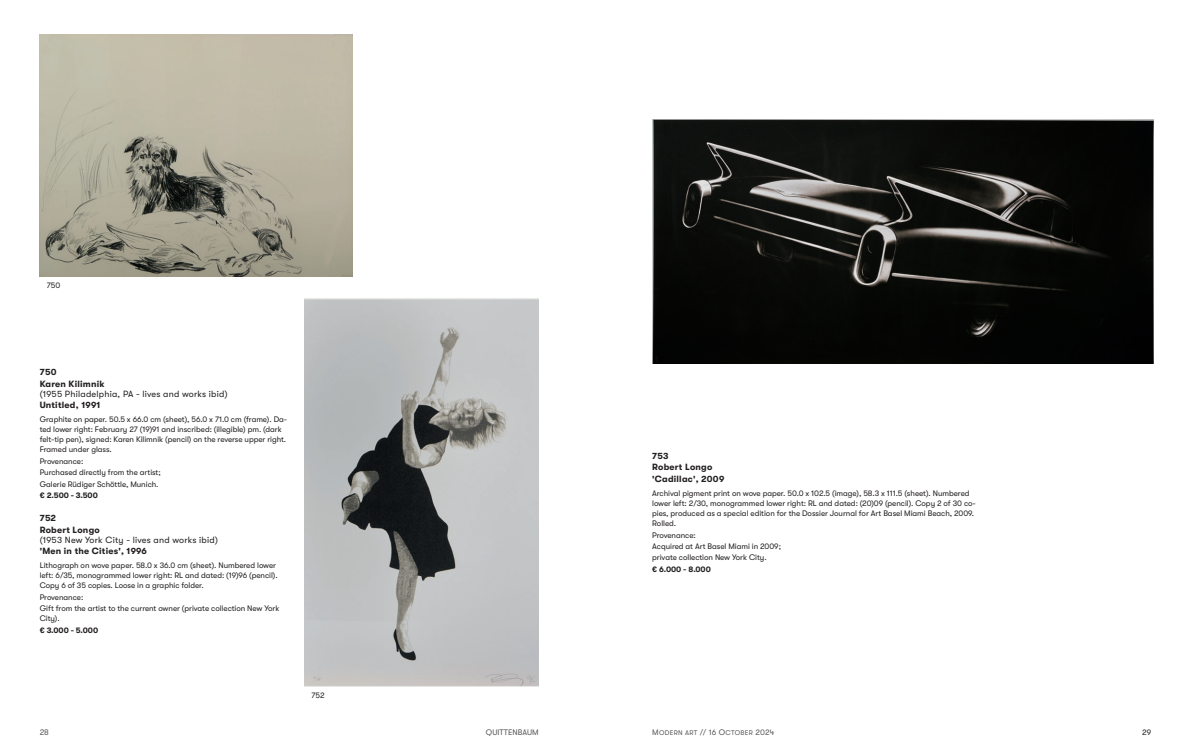
<style>
.page{position:relative;width:1191px;height:755px;background:#fff}
.page>*{position:absolute;margin:0;border:0;box-sizing:border-box;transform-origin:0 0}
.t1{font:700 9px/11.4px "GT Walsheim";letter-spacing:.025em;color:#231f20}
.t2{font:9px "GT Walsheim";letter-spacing:.025em;color:#231f20}
.t3{font:8px/10px "GT Walsheim";letter-spacing:-.005em;color:#231f20}
.t4{font:700 8px "GT Walsheim";letter-spacing:-.005em;color:#231f20}
.t5{font:8px "GT Walsheim";letter-spacing:.005em;color:#57585a}
.t6{font:8px "GT Walsheim Regular SC850";color:#231f20}
.t7{font:6.8px "GT Walsheim Regular SC850";letter-spacing:.045em;color:#57585a}
.s1{font-size:8px}
.s2{font-family:"GT Walsheim";font-size:8px}
</style>
<div class="page">
<img style="left:304px;top:298px;width:235px;height:388px">
<img style="left:652px;top:119px;width:501px;height:244px">
<img style="left:40px;top:34px;width:312px;height:242px">
<p class="t3" style="left:47px;top:279px;width:15px">750</p>
<p class="t1" style="left:40px;top:366px;width:67px">750<br>Karen Kilimnik</p>
<p class="t2" style="left:40px;top:388px;width:189px">(1955 Philadelphia, PA - lives and works ibid)</p>
<p class="t1" style="left:40px;top:399px;width:62px">Untitled, 1991</p>
<p class="t3" style="left:40px;top:414px;width:249px">Graphite on paper. 50.5 x 66.0 cm (sheet), 56.0 x 71.0 cm (frame). Da&shy;ted lower right: February 27 (19)91 and inscribed: (illegible) pm. (dark felt-tip pen), signed: Karen Kilimnik (pencil) on the reverse upper right.<br>Framed under glass.</p>
<p class="t3" style="left:40px;top:455px;width:123px;line-height:11.4px">Provenance:<br>Purchased directly from the artist;<br>Galerie Rüdiger Schöttle, Munich.</p>
<p class="t4" style="left:40px;top:490px;width:60px">€ 2.500 - 3.500</p>
<p class="t1" style="left:40px;top:512px;width:62px">752<br>Robert Longo</p>
<p class="t2" style="left:40px;top:534px;width:180px">(1953 New York City - lives and works ibid)</p>
<p class="t1" style="left:40px;top:544px;width:109px">'Men in the Cities', 1996</p>
<p class="t3" style="left:40px;top:560px;width:239px">Lithograph on wove paper. 58.0 x 36.0 cm (sheet). Numbered lower left: 6/35, monogrammed lower right: RL and dated: (19)96 (pencil).<br>Copy 6 of 35 copies. Loose in a graphic folder.</p>
<p class="t3" style="left:40px;top:591px;width:241px;line-height:11.4px">Provenance:<br>Gift from the artist to the current owner (private collection New York</p>
<p class="t3" style="left:40px;top:613px;width:22px">City).</p>
<p class="t4" style="left:40px;top:624px;width:60px">€ 3.000 - 5.000</p>
<p class="t3" style="left:311px;top:690px;width:15px">752</p>
<p class="t1" style="left:652px;top:450px;width:74px">753<br>Robert Longo 'Cadillac', 2009</p>
<p class="t3" style="left:652px;top:488px;width:325px">Archival pigment print on wove paper. 50.0 x 102.5 (image), 58.3 x 111.5 (sheet). Numbered lower left: 2/30, monogrammed lower right: RL and dated: (20)09 (pencil). Copy 2 of 30 co&shy;pies, produced as a special edition for the Dossier Journal for Art Basel Miami Beach, 2009.<br>Rolled.</p>
<p class="t3" style="left:652px;top:529px;width:130px;line-height:11.4px">Provenance:<br>Acquired at Art Basel Miami in 2009; private collection New York City.</p>
<p class="t4" style="left:652px;top:564px;width:60px">€ 6.000 - 8.000</p>
<p class="t5" style="left:40px;top:727px;width:11px">28</p>
<p class="t5" style="left:486px;top:727px;width:54px">QUITTENBAUM</p>
<p class="t7" style="left:652px;top:728px;width:124px"><span class="s1">M</span>ODERN ART <span class="s1">//</span> <span class="s2">16</span> <span class="s1">O</span>CTOBER <span class="s2">2024</span></p>
<p class="t6" style="left:1142px;top:727px;width:11px">29</p>
</div>
